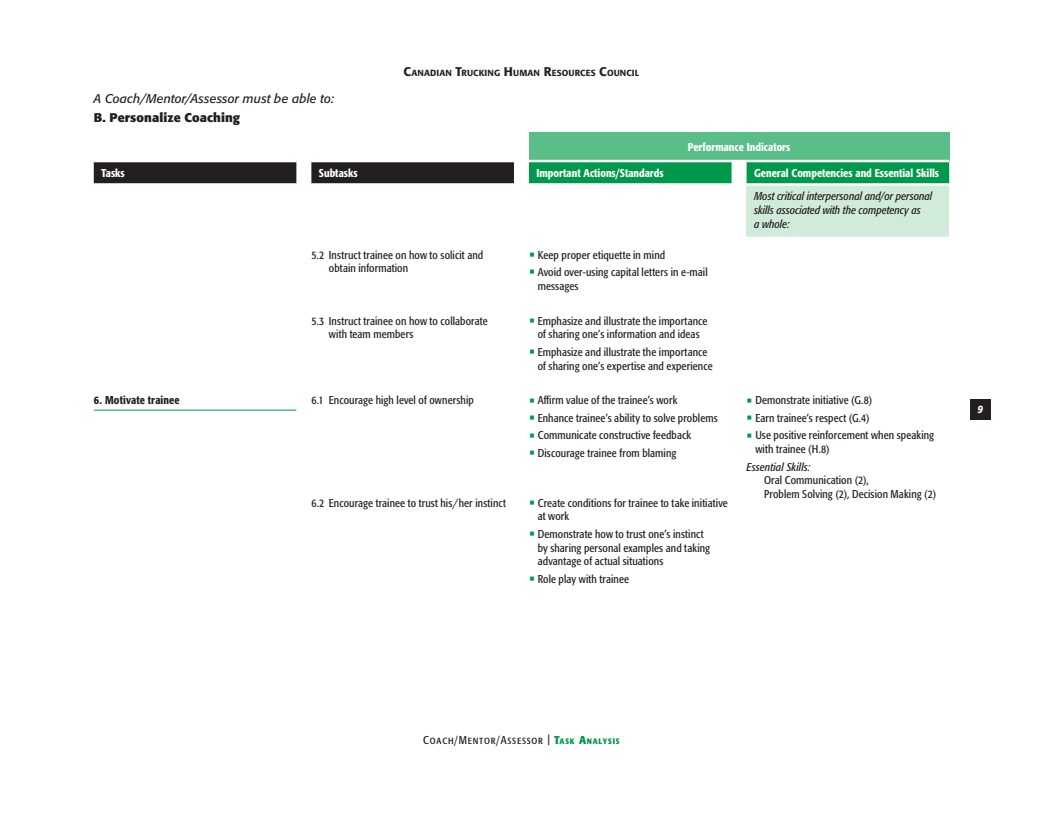
<style>
.page{position:relative;width:1043px;height:818px;background:#fff}
.page>*{position:absolute;margin:0;border:0;box-sizing:border-box;transform-origin:0 0}
.t1{font:italic 12.5px "Formata BQ";letter-spacing:.005em;color:#231f20}
.t2{font:700 12.5px "Formata BQ";letter-spacing:.005em;color:#231f20}
.t3{font:condensed 11.25px/13.8px "Formata BQ";letter-spacing:.01em;color:#231f20}
.t4{font:500 condensed 11.25px "Formata BQ";color:#fff}
.t5{font:italic condensed 11.25px/13.8px "Formata BQ";color:#231f20}
.t6{font:condensed 11.25px "Formata BQ";letter-spacing:.07em;color:#231f20}
.t7{font:500 condensed 11.25px "Formata BQ";letter-spacing:.015em;color:#231f20}
.t8{font:italic 500 condensed 11.25px "Formata BQ";color:#fff}
.t9{font:500 8.75px "Formata BQ";letter-spacing:.015em;color:#231f20}
.s1{font-size:12.5px}
.s2{font-size:20px;color:#00984b}
.s3{font-style:italic}
.s4{font-weight:700;color:#00984b}
.s5{font-weight:700;font-size:7.88px;color:#00984b}
</style>
<div class="page">
<div style="left:970px;top:399px;width:21px;height:21px;background:#231f20"></div>
<div style="left:529px;top:132px;width:420px;height:29px;background:#59be87"></div>
<div style="left:746px;top:184px;width:203px;height:54px;background:#d0ebd9"></div>
<hr style="left:746px;top:183px;width:203px;height:3px;background:#fff">
<svg style="left:94px;top:160px;width:855px;height:24px;background:#2f704e"></svg>
<hr style="left:731px;top:183px;width:15px;height:3px;background:#fff">
<hr style="left:94px;top:160px;width:202px;height:2px;background:#fff">
<hr style="left:94px;top:183px;width:202px;height:3px;background:#fff">
<hr style="left:311px;top:160px;width:203px;height:2px;background:#fff">
<hr style="left:311px;top:183px;width:203px;height:3px;background:#fff">
<hr style="left:746px;top:237px;width:203px;height:2px;background:#fff">
<hr style="left:94px;top:409px;width:202px;height:1px;background:#00984b">
<p class="t1" style="left:94px;top:91px;width:242px">A Coach/Mentor/Assessor must be able to:</p>
<p class="t2" style="left:94px;top:110px;width:148px">B. Personalize Coaching</p>
<p class="t9" style="left:403px;top:67px;width:237px"><span class="s1">C</span>ANADIAN <span class="s1">T</span>RUCKING <span class="s1">H</span>UMAN <span class="s1">R</span>ESOURCES <span class="s1">C</span>OUNCIL</p>
<p class="t4" style="left:687px;top:140px;width:104px">Performance Indicators</p>
<p class="t4" style="left:101px;top:166px;width:25px">Tasks</p>
<p class="t4" style="left:319px;top:166px;width:40px">Subtasks</p>
<p class="t4" style="left:536px;top:166px;width:129px">Important Actions/Standards</p>
<p class="t4" style="left:754px;top:166px;width:187px">General Competencies and Essential Skills</p>
<p class="t5" style="left:754px;top:189px;width:180px">Most critical interpersonal and/or personal skills associated with the competency as<br>a whole:</p>
<p class="t3" style="left:329px;top:247px;width:156px;text-indent:-18px">5.2 Instruct trainee on how to solicit and obtain information</p>
<p class="t3" style="left:529px;top:248px;width:138px"><span class="s2">•</span> Keep proper etiquette in mind</p>
<p class="t3" style="left:538px;top:265px;width:171px;text-indent:-9px"><span class="s2">•</span> Avoid over-using capital letters in e-mail messages</p>
<p class="t3" style="left:329px;top:313px;width:160px;text-indent:-18px">5.3 Instruct trainee on how to collaborate with team members</p>
<p class="t3" style="left:529px;top:313px;width:180px;text-align:center"><span class="s2">•</span> Emphasize and illustrate the importance of sharing one’s information and ideas</p>
<p class="t3" style="left:538px;top:345px;width:176px;text-indent:-9px"><span class="s2">•</span> Emphasize and illustrate the importance of sharing one’s expertise and experience</p>
<p class="t7" style="left:94px;top:393px;width:87px">6. Motivate trainee</p>
<p class="t3" style="left:311px;top:393px;width:164px">6.1 Encourage high level of ownership</p>
<p class="t3" style="left:529px;top:393px;width:150px"><span class="s2">•</span> Affirm value of the trainee’s work</p>
<p class="t3" style="left:529px;top:411px;width:190px"><span class="s2">•</span> Enhance trainee’s ability to solve problems</p>
<p class="t3" style="left:529px;top:428px;width:164px"><span class="s2">•</span> Communicate constructive feedback</p>
<p class="t3" style="left:529px;top:446px;width:149px"><span class="s2">•</span> Discourage trainee from blaming</p>
<p class="t3" style="left:538px;top:495px;width:191px;text-indent:-226px">6.2 Encourage trainee to trust his<span class="s3">/</span> her instinct <span class="s2">•</span> Create conditions for trainee to take initiative at work</p>
<p class="t3" style="left:538px;top:527px;width:174px;text-indent:-9px"><span class="s2">•</span> Demonstrate how to trust one’s instinct by sharing personal examples and taking advantage of actual situations</p>
<p class="t3" style="left:529px;top:572px;width:102px"><span class="s2">•</span> Role play with trainee</p>
<p class="t3" style="left:746px;top:393px;width:127px"><span class="s2">•</span> Demonstrate initiative (G.8)</p>
<p class="t3" style="left:746px;top:411px;width:125px"><span class="s2">•</span> Earn trainee’s respect (G.4)</p>
<p class="t3" style="left:755px;top:428px;width:180px;text-indent:-9px"><span class="s2">•</span> Use positive reinforcement when speaking with trainee (H.8)</p>
<p class="t5" style="left:746px;top:459px;width:65px">Essential Skills:</p>
<p class="t3" style="left:764px;top:473px;width:174px">Oral Communication (2),<br>Problem Solving (2), Decision Making (2)</p>
<p class="t8" style="left:977px;top:402px;width:7px">9</p>
<p class="t6" style="left:423px;top:733px;width:198px">Coach/Mentor/Assessor | <span class="s4">T</span><span class="s5">ASK</span> <span class="s4">A</span><span class="s5">NALYSIS</span></p>
</div>
